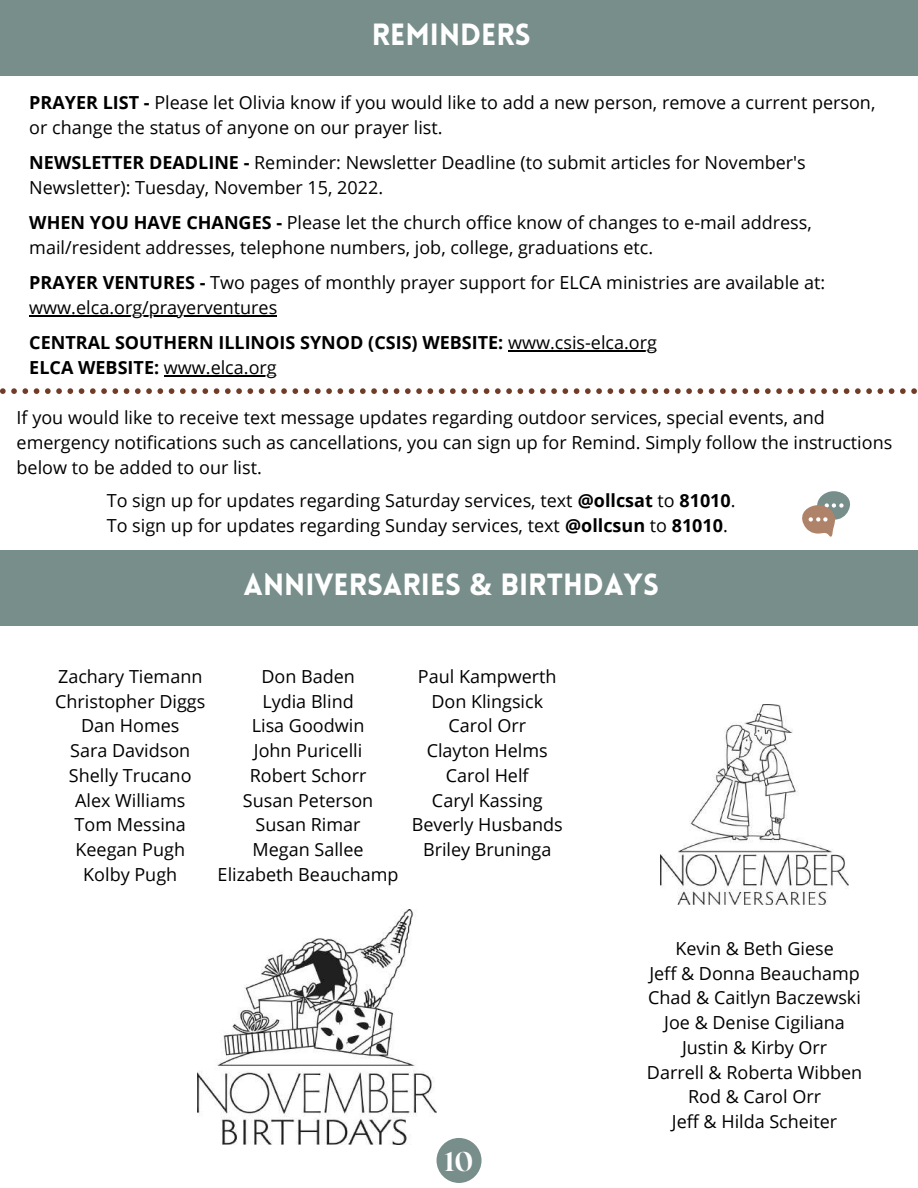
<style>
.page{position:relative;width:918px;height:1188px;background:#fff}
.page>*{position:absolute;margin:0;border:0;box-sizing:border-box;transform-origin:0 0}
.t1{font:900 30px "Lovelo";color:#fff}
.t2{font:800 27px "Roxborough CF";color:#fff}
.t3{font:18px/24.8px "Open Sans";color:#000}
.t4{font:700 18px/25px "Open Sans";color:#000}
.s1{font-weight:700}
.s2{font-weight:400}
.s3{font-family:"Noto Sans";font-weight:700}
</style>
<div class="page">
<div style="left:437px;top:1138px;width:45px;height:45px;background:#778e8b;border-radius:50%"></div>
<svg style="left:0;top:388px;width:917px;height:6px"></svg>
<svg style="left:802px;top:491px;width:48px;height:46px"></svg>
<div style="left:0;top:550px;width:918px;height:75px;background:#778e8b"></div>
<div style="left:0;top:0;width:918px;height:75px;background:#778e8b"></div>
<img style="left:661px;top:704px;width:188px;height:200px">
<img style="left:198px;top:910px;width:238px;height:235px">
<hr style="left:29px;top:316px;width:248px;height:1px;background:#000">
<hr style="left:508px;top:351px;width:149px;height:1px;background:#000">
<hr style="left:164px;top:376px;width:113px;height:1px;background:#000">
<h1 class="t1" style="left:372px;top:22px;width:160px">REMINDERS</h1>
<p class="t3" style="left:29px;top:90px;width:848px"><span class="s1">PRAYER LIST -</span> Please let Olivia know if you would like to add a new person, remove a current person, or change the status of anyone on our prayer list.</p>
<p class="t3" style="left:29px;top:150px;width:778px"><span class="s1">NEWSLETTER DEADLINE -</span> Reminder: Newsletter Deadline (to submit articles for November's<br>Newsletter): Tuesday, November 15, 2022.</p>
<p class="t3" style="left:29px;top:210px;width:784px"><span class="s1">WHEN YOU HAVE CHANGES -</span> Please let the church office know of changes to e-mail address, mail/resident addresses, telephone numbers, job, college, graduations etc.</p>
<p class="t3" style="left:29px;top:270px;width:797px"><span class="s1">PRAYER VENTURES -</span> Two pages of monthly prayer support for ELCA ministries are available at: www.elca.org/prayerventures</p>
<p class="t4" style="left:29px;top:330px;width:629px">CENTRAL SOUTHERN ILLINOIS SYNOD (CSIS) WEBSITE: <span class="s2">www.csis-elca.org<br></span>ELCA WEBSITE: <span class="s2">www.elca.org</span></p>
<p class="t3" style="left:17px;top:405px;width:877px">If you would like to receive text message updates regarding outdoor services, special events, and emergency notifications such as cancellations, you can sign up for Remind. Simply follow the instructions below to be added to our list.</p>
<p class="t3" style="left:107px;top:488px;width:630px">To sign up for updates regarding Saturday services, text <span class="s1">@ollcsat</span> to <span class="s1">81010</span>.<br>To sign up for updates regarding Sunday services, text <span class="s1">@ollcsun</span> to <span class="s1">81010</span>.</p>
<h1 class="t1" style="left:244px;top:573px;width:417px">ANNIVERSARIES <span class="s3">&amp;</span> BIRTHDAYS</h1>
<p class="t3" style="left:55px;top:664px;width:152px;text-align:center">Zachary Tiemann<br>Christopher Diggs<br>Dan Homes<br>Sara Davidson<br>Shelly Trucano<br>Alex Williams<br>Tom Messina<br>Keegan Pugh<br>Kolby Pugh</p>
<p class="t3" style="left:218px;top:664px;width:182px;text-align:center">Don Baden<br>Lydia Blind<br>Lisa Goodwin<br>John Puricelli<br>Robert Schorr<br>Susan Peterson<br>Susan Rimar<br>Megan Sallee<br>Elizabeth Beauchamp</p>
<p class="t3" style="left:412px;top:664px;width:152px;text-align:center">Paul Kampwerth<br>Don Klingsick<br>Carol Orr<br>Clayton Helms<br>Carol Helf<br>Caryl Kassing<br>Beverly Husbands<br>Briley Bruninga</p>
<h2 class="t2" style="left:445px;top:1144px;width:30px">10</h2>
<p class="t3" style="left:647px;top:935px;width:217px;text-align:center">Kevin &amp; Beth Giese<br>Jeff &amp; Donna Beauchamp<br>Chad &amp; Caitlyn Baczewski<br>Joe &amp; Denise Cigiliana<br>Justin &amp; Kirby Orr<br>Darrell &amp; Roberta Wibben<br>Rod &amp; Carol Orr<br>Jeff &amp; Hilda Scheiter</p>
</div>
